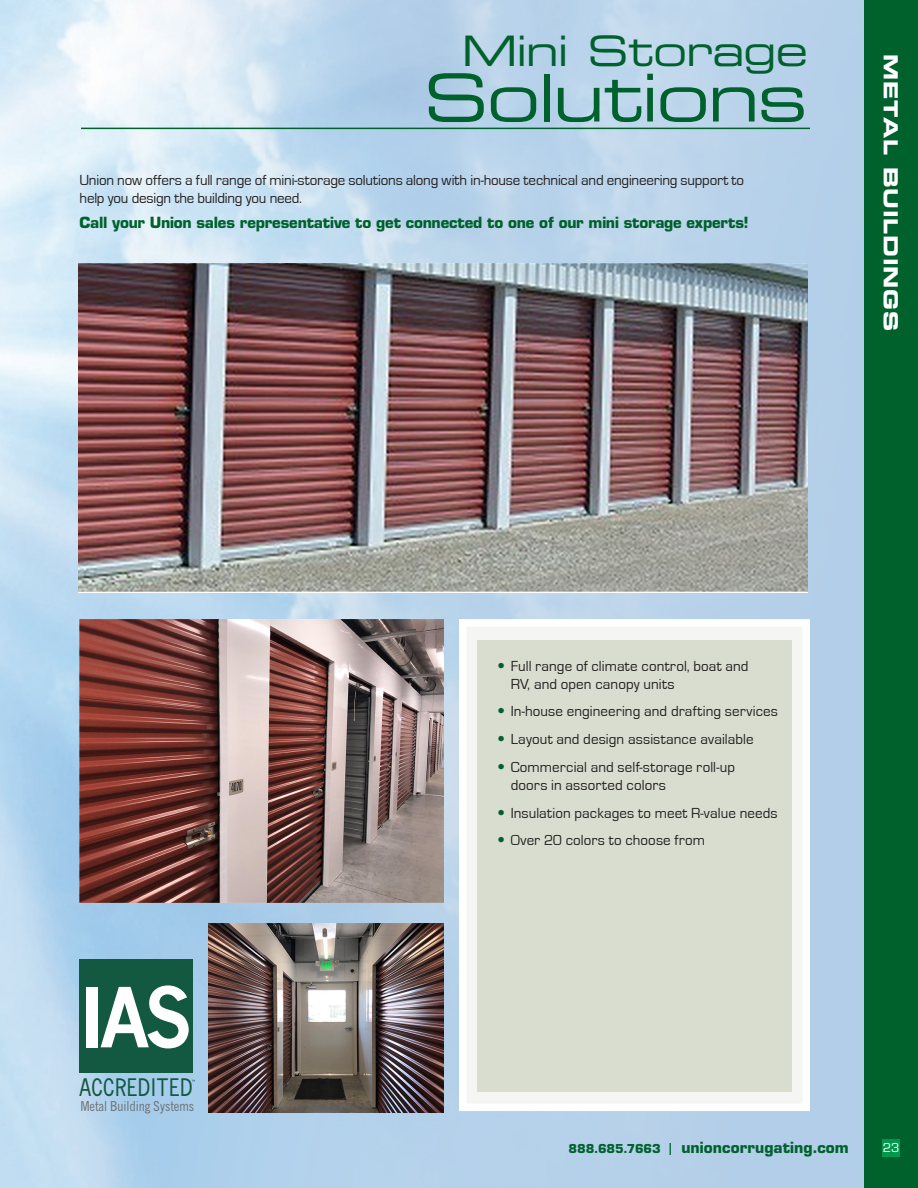
<style>
.page{position:relative;width:918px;height:1188px;background:#fff}
.page>*{position:absolute;margin:0;border:0;box-sizing:border-box;transform-origin:0 0}
.t1{font:700 80.85px "M News Gothic";color:#fff}
.Other_Page_Title{font:66px "Eurostile LT Std Ex 2";letter-spacing:-.035em;color:#00612d}
.Other_Page_Title-2{font:42px "Eurostile LT Std Ex 2";letter-spacing:-.025em;color:#00612d}
.t2{font:24.15px "News Gothic Condensed";color:#135941}
.Page_sections_REV{font:19.5px "Eurostile LT Std Bold Ex 2";letter-spacing:.04em;color:#fff}
.Body{font:15px/18px "Eurostile";letter-spacing:.005em;color:#231f20}
.Body-2{font:15px/18px "Eurostile";letter-spacing:-.015em;color:#231f20}
.Body-3{font:700 15px "Eurostile LT Std";letter-spacing:-.01em;color:#00612d}
.t3{font:13.5px "News Gothic Condensed";color:#6c6d70}
.t4{font:12px "Eurostile LT Std";color:#fff}
.t5{font:4.35px "News Gothic Condensed";color:#135941}
.s1{font-family:"Eurostile LT Std";font-stretch:condensed;color:#00612d}
.s2{font-size:12px}
</style>
<div class="page">
<img style="left:0;top:0;width:864px;height:1188px">
<hr style="left:81px;top:128px;width:729px;height:1px;background:#00612d">
<div style="left:864px;top:0;width:54px;height:1188px;background:#00612d"></div>
<div style="left:882px;top:1139px;width:18px;height:18px;background:#00984c"></div>
<img style="left:80px;top:619px;width:363px;height:284px">
<div style="left:79px;top:960px;width:114px;height:113px;background:#135941"></div>
<img style="left:208px;top:923px;width:236px;height:189px">
<svg style="left:455px;top:615px;width:359px;height:500px"></svg>
<div style="left:477px;top:640px;width:315px;height:452px;background:#d9ddd0"></div>
<img style="left:79px;top:263px;width:729px;height:330px">
<p class="Other_Page_Title-2" style="left:462px;top:22px;width:348px">Mini Storage</p>
<p class="Other_Page_Title" style="left:424px;top:53px;width:386px">Solutions</p>
<p class="Body-2" style="left:80px;top:172px;width:666px">Union now offers a full range of mini-storage solutions along with in-house technical and engineering support to help you design the building you need.</p>
<p class="Body-3" style="left:80px;top:213px;width:671px">Call your Union sales representative to get connected to one of our mini storage experts!</p>
<p class="Page_sections_REV" style="left:904px;top:54px;width:278px;rotate:90deg">METAL BUILDINGS</p>
<p class="t1" style="left:77px;top:969px;width:116px">IAS</p>
<p class="t2" style="left:79px;top:1073px;width:115px">ACCREDITED</p>
<p class="t5" style="left:192px;top:1079px;width:6px">™</p>
<p class="t3" style="left:80px;top:1098px;width:115px">Metal Building Systems</p>
<p class="Body" style="left:511px;top:657px;width:239px;text-indent:-14px"><span class="s1">•</span> Full range of climate control, boat and<br>RV, and open canopy units</p>
<p class="Body" style="left:497px;top:703px;width:282px"><span class="s1">•</span> In-house engineering and drafting services</p>
<p class="Body" style="left:497px;top:731px;width:258px"><span class="s1">•</span> Layout and design assistance available</p>
<p class="Body" style="left:511px;top:758px;width:226px;text-indent:-14px"><span class="s1">•</span> Commercial and self-storage roll-up doors in assorted colors</p>
<p class="Body" style="left:497px;top:804px;width:282px"><span class="s1">•</span> Insulation packages to meet R-value needs</p>
<p class="Body" style="left:497px;top:832px;width:210px"><span class="s1">•</span> Over 20 colors to choose from</p>
<p class="Body-3" style="left:569px;top:1139px;width:282px"><span class="s2">888.685.7663 |</span> unioncorrugating.com</p>
<p class="t4" style="left:883px;top:1141px;width:18px">23</p>
</div>
